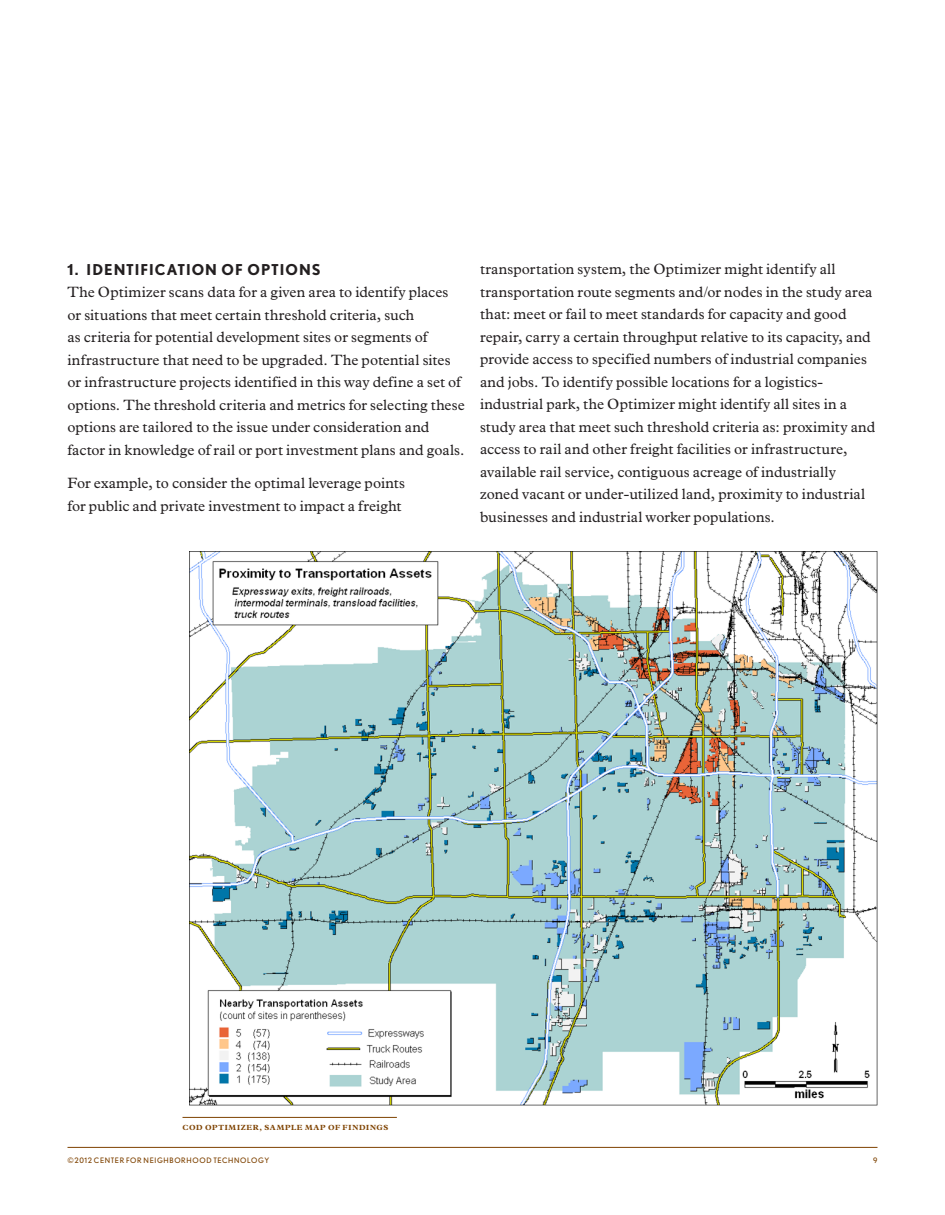
<style>
.page{position:relative;width:945px;height:1215px;background:#fff}
.page>*{position:absolute;margin:0;border:0;box-sizing:border-box;transform-origin:0 0}
.t1{font:15px/22.5px "Plantin";letter-spacing:.005em;color:#231f20}
.Subtitle{font:700 15px "Nobel";letter-spacing:.07em;color:#231f20}
.t2{font:500 7.5px "Nobel";letter-spacing:.085em;color:#7e4200}
.Data_Title{font:700 7.5px "Plantin";letter-spacing:.095em;color:#7e4200}
</style>
<div class="page">
<hr style="left:68px;top:1147px;width:810px;height:1px;background:#7e4200">
<img style="left:189px;top:551px;width:689px;height:554px">
<hr style="left:183px;top:1117px;width:214px;height:1px;background:#7e4200">
<p class="Subtitle" style="left:68px;top:260px;width:255px">1. IDENTIFICATION OF OPTIONS</p>
<p class="t1" style="left:68px;top:281px;width:399px">The Optimizer scans data for a given area to identify places or situations that meet certain threshold criteria, such<br>as criteria for potential development sites or segments of infrastructure that need to be upgraded. The potential sites or infrastructure projects identified in this way define a set of options. The threshold criteria and metrics for selecting these options are tailored to the issue under consideration and factor in knowledge of rail or port investment plans and goals.</p>
<p class="t1" style="left:68px;top:472px;width:339px">For example, to consider the optimal leverage points for public and private investment to impact a freight</p>
<p class="t1" style="left:480px;top:258px;width:397px">transportation system, the Optimizer might identify all transportation route segments and/or nodes in the study area that: meet or fail to meet standards for capacity and good repair, carry a certain throughput relative to its capacity, and provide access to specified numbers of industrial companies and jobs. To identify possible locations for a logistics&shy;industrial park, the Optimizer might identify all sites in a study area that meet such threshold criteria as: proximity and access to rail and other freight facilities or infrastructure, available rail service, contiguous acreage of industrially zoned vacant or under-utilized land, proximity to industrial businesses and industrial worker populations.</p>
<p class="Data_Title" style="left:183px;top:1123px;width:207px">COD OPTIMIZER, SAMPLE MAP OF FINDINGS</p>
<p class="t2" style="left:68px;top:1156px;width:203px">©2012 CENTER FOR NEIGHBORHOOD TECHNOLOGY</p>
<p class="t2" style="left:873px;top:1156px;width:6px">9</p>
</div>
